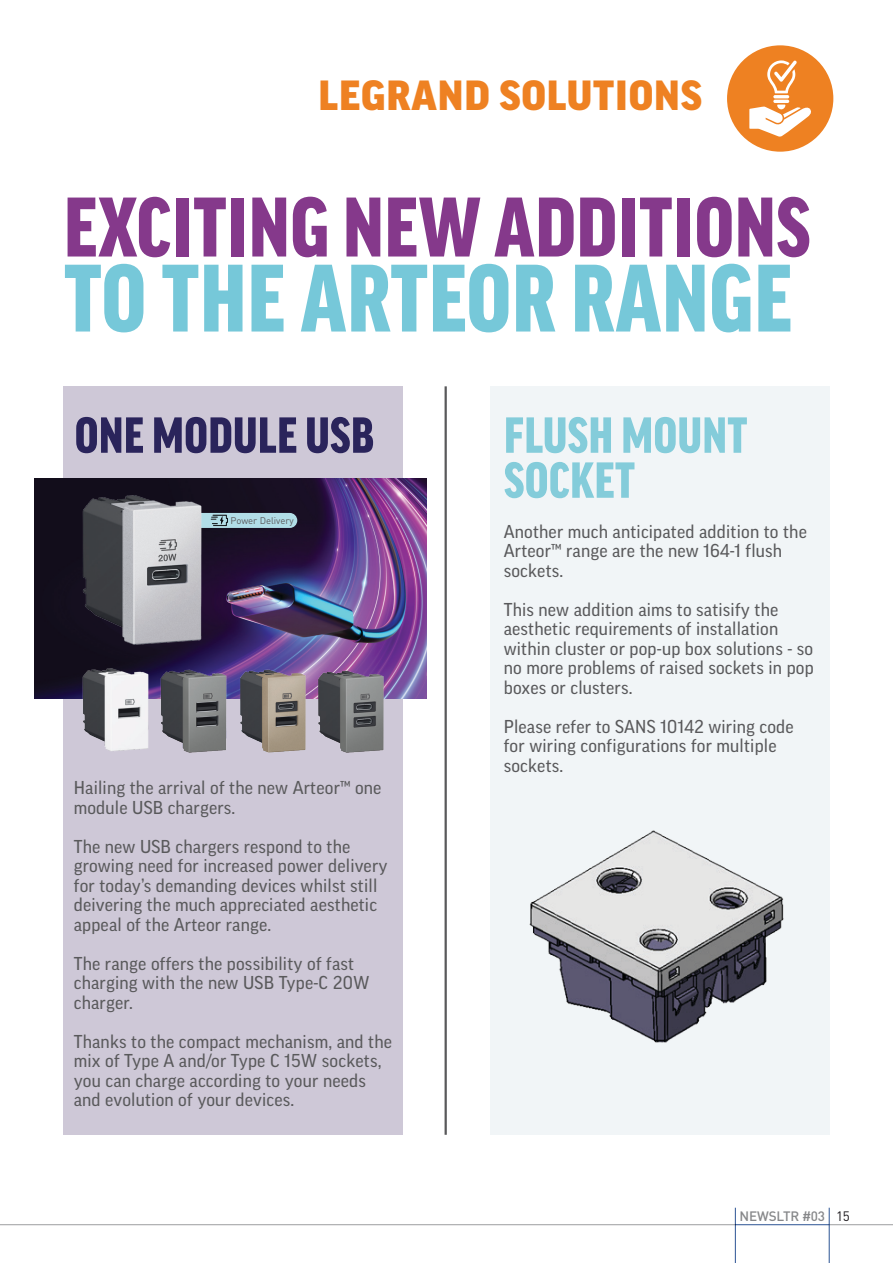
<style>
.page{position:relative;width:893px;height:1263px;background:#fff}
.page>*{position:absolute;margin:0;border:0;box-sizing:border-box;transform-origin:0 0}
.t1{font:900 condensed 102px "Good Headline Pro";letter-spacing:.01em;color:#76c8d9}
.t2{font:900 condensed 90px "Good Headline Pro";letter-spacing:.01em;color:#85398b}
.t3{font:900 condensed 54px/45px "Good Headline Pro";letter-spacing:.01em;color:#84ccda}
.t4{font:900 condensed 54px "Good Headline Pro";letter-spacing:.01em;color:#2a245b}
.Link_to_product_web{font:900 45px "Good Headline Pro";letter-spacing:.02em;color:#ee8122}
.Link_to_product_web-2{font:18px/19.5px "Good Pro News";letter-spacing:.01em;color:#59595b}
.t5{font:500 13.5px "DIN Pro";letter-spacing:-.01em;color:#87888a}
.t6{font:9.45px "DIN Pro";color:#59595b}
.s1{color:#77c8da}
.s2{font-weight:400;color:#1a171b}
</style>
<div class="page">
<hr style="left:0;top:1224px;width:735px;height:1px;background:#9c9e9f">
<hr style="left:735px;top:1224px;width:94px;height:1px;background:#2b5394">
<hr style="left:829px;top:1224px;width:64px;height:1px;background:#9c9e9f">
<hr style="left:735px;top:1208px;width:1px;height:55px;background:#2b5394">
<hr style="left:829px;top:1208px;width:1px;height:55px;background:#2b5394">
<div style="left:727px;top:45px;width:106px;height:107px;background:#ee8122;border-radius:50%"></div>
<svg style="left:749px;top:60px;width:62px;height:77px"></svg>
<div style="left:64px;top:386px;width:339px;height:749px;background:#cec8d7"></div>
<img style="left:35px;top:479px;width:391px;height:219px">
<div style="left:179px;top:513px;width:118px;height:15px;background:#b1dee7;border-radius:8px"></div>
<img style="left:68px;top:479px;width:168px;height:168px">
<img style="left:208px;top:512px;width:23px;height:15px">
<img style="left:68px;top:648px;width:78px;height:103px">
<img style="left:146px;top:648px;width:81px;height:105px">
<img style="left:227px;top:648px;width:94px;height:105px">
<img style="left:305px;top:649px;width:94px;height:104px">
<hr style="left:445px;top:386px;width:2px;height:749px;background:#59595b">
<div style="left:490px;top:386px;width:340px;height:749px;background:#f1f5f7"></div>
<img style="left:529px;top:830px;width:255px;height:213px">
<p class="Link_to_product_web" style="left:319px;top:75px;width:385px">LEGRAND SOLUTIONS</p>
<p class="t2" style="left:64px;top:185px;width:748px">EXCITING NEW ADDITIONS</p>
<p class="t1" style="left:64px;top:251px;width:729px"><span class="s1">T</span>O THE ARTEOR RANGE</p>
<p class="t4" style="left:75px;top:410px;width:301px">ONE MODULE USB</p>
<p class="t3" style="left:504px;top:414px;width:245px">FLUSH MOUNT<br>SOCKET</p>
<p class="Link_to_product_web-2" style="left:504px;top:521px;width:305px">Another much anticipated addition to the<br>Arteor™ range are the new 164-1 flush sockets.</p>
<p class="Link_to_product_web-2" style="left:504px;top:599px;width:311px">This new addition aims to satisify the aesthetic requirements of installation within cluster or pop-up box solutions - so no more problems of raised sockets in pop boxes or clusters.</p>
<p class="Link_to_product_web-2" style="left:504px;top:716px;width:291px">Please refer to SANS 10142 wiring code for wiring configurations for multiple sockets.</p>
<p class="t6" style="left:231px;top:513px;width:65px">Power Delivery</p>
<p class="Link_to_product_web-2" style="left:74px;top:778px;width:309px">Hailing the arrival of the new Arteor™ one module USB chargers.</p>
<p class="Link_to_product_web-2" style="left:74px;top:837px;width:315px">The new USB chargers respond to the growing need for increased power delivery for today’s demanding devices whilst still deivering the much appreciated aesthetic appeal of the Arteor range.</p>
<p class="Link_to_product_web-2" style="left:74px;top:954px;width:297px">The range offers the possibility of fast charging with the new USB Type-C 20W charger.</p>
<p class="Link_to_product_web-2" style="left:74px;top:1032px;width:320px">Thanks to the compact mechanism, and the mix of Type A and/or Type C 15W sockets, you can charge according to your needs and evolution of your devices.</p>
<p class="t5" style="left:739px;top:1205px;width:112px">NEWSLTR #03 <span class="s2">15</span></p>
</div>
